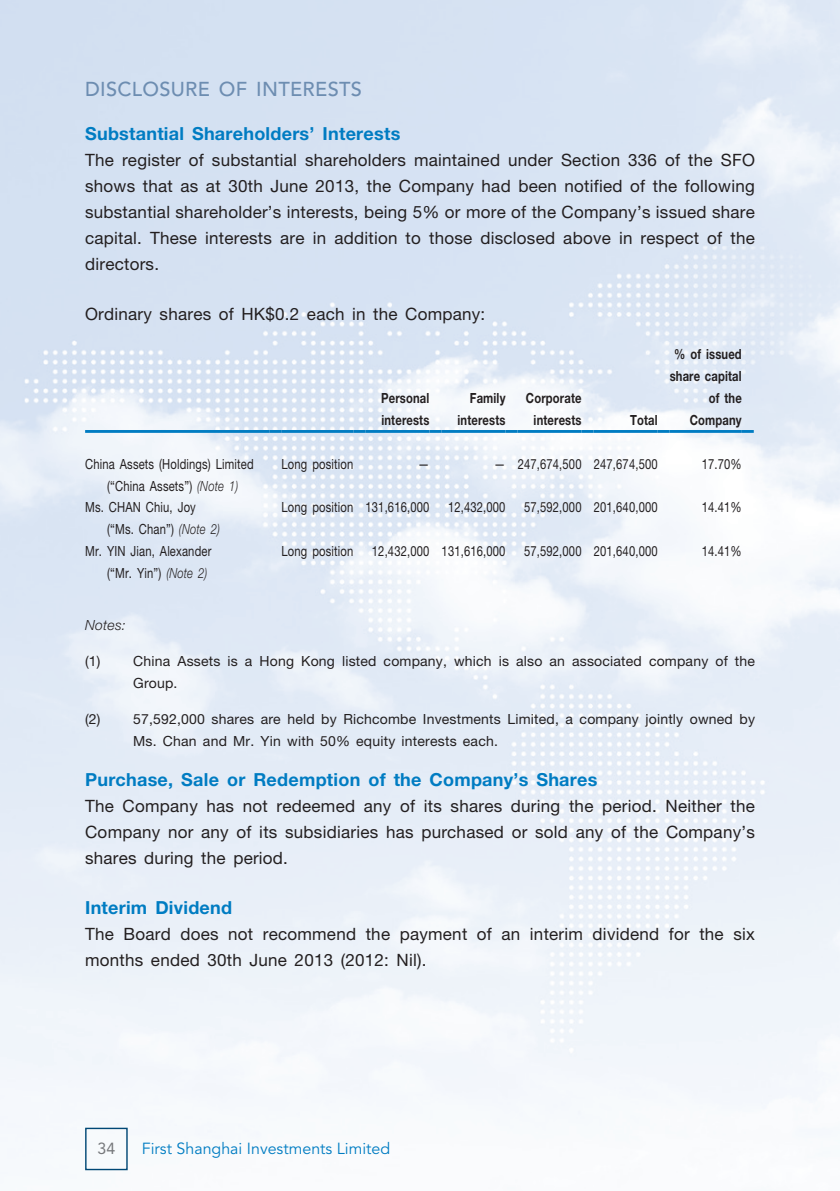
<style>
.page{position:relative;width:840px;height:1191px;background:#fff}
.page>*{position:absolute;margin:0;border:0;box-sizing:border-box;transform-origin:0 0}
.t1{font:500 20px "Avenir LT Std";letter-spacing:.015em;color:#6d8db1}
._03_H1{font:700 18px "Helvetica Neue LT Std";letter-spacing:.015em;color:#007cc2}
._11_P0{font:17px/26px "Helvetica Neue LT Std";letter-spacing:.015em;color:#231f20;text-align:justify}
.t2{font:16px "Avenir LT Std";color:#007cc2}
.t3{font:16px "Avenir LT Std";color:#76787b}
._21_IN0__Note{font:14px/22px "Helvetica Neue LT Std";letter-spacing:.015em;color:#231f20}
._02_Note_Text{font:14px "Helvetica Neue LT Std";letter-spacing:.015em;color:#231f20;scale:.8 1}
._29_Table_Stub__Note{font:14px/22px "Helvetica Neue LT Std";letter-spacing:.015em;color:#231f20;text-align:center;scale:.8 1}
._02_Note_Text-2{font:700 14px/22px "Helvetica Neue LT Std";letter-spacing:.015em;color:#231f20;text-align:right;scale:.8 1}
._21_IN0__Note-2{font:italic 300 14px "Helvetica Neue LT Std";letter-spacing:.015em;color:#231f20}
.s1{font-weight:300;font-style:italic}
</style>
<div class="page">
<img style="left:0;top:0;width:839px;height:1171px">
<div style="left:85px;top:1127px;width:43px;height:43px;border:1px solid #004775"></div>
<hr style="left:85px;top:430px;width:184px;height:3px;background:#007cc2">
<svg style="left:269px;top:430px;width:12px;height:3px"></svg>
<hr style="left:281px;top:430px;width:72px;height:3px;background:#007cc2">
<svg style="left:353px;top:430px;width:12px;height:3px"></svg>
<hr style="left:365px;top:430px;width:64px;height:3px;background:#007cc2">
<svg style="left:429px;top:430px;width:12px;height:3px"></svg>
<hr style="left:441px;top:430px;width:64px;height:3px;background:#007cc2">
<svg style="left:505px;top:430px;width:12px;height:3px"></svg>
<hr style="left:517px;top:430px;width:64px;height:3px;background:#007cc2">
<svg style="left:581px;top:430px;width:12px;height:3px"></svg>
<hr style="left:593px;top:430px;width:64px;height:3px;background:#007cc2">
<svg style="left:657px;top:430px;width:12px;height:3px"></svg>
<hr style="left:669px;top:430px;width:72px;height:3px;background:#007cc2">
<svg style="left:741px;top:430px;width:12px;height:3px"></svg>
<p class="t1" style="left:85px;top:78px;width:278px">DISCLOSURE OF INTERESTS</p>
<p class="_03_H1" style="left:85px;top:122px;width:316px">Substantial Shareholders’ Interests</p>
<p class="_11_P0" style="left:85px;top:146px;width:671px">The register of substantial shareholders maintained under Section 336 of the SFO shows that as at 30th June 2013, the Company had been notified of the following substantial shareholder’s interests, being 5% or more of the Company’s issued share capital. These interests are in addition to those disclosed above in respect of the directors.</p>
<p class="_11_P0" style="left:85px;top:300px;width:401px">Ordinary shares of HK$0.2 each in the Company:</p>
<p class="_02_Note_Text-2" style="left:381px;top:387px;width:62px;text-align:left">Personal interests</p>
<p class="_02_Note_Text-2" style="left:457px;top:387px;width:61px">Family interests</p>
<p class="_02_Note_Text-2" style="left:525px;top:387px;width:71px;text-align:center">Corporate interests</p>
<p class="_02_Note_Text-2" style="left:629px;top:409px;width:36px">Total</p>
<p class="_02_Note_Text-2" style="left:669px;top:343px;width:92px">% of issued share capital of the<br>Company</p>
<p class="_29_Table_Stub__Note" style="left:85px;top:452px;width:212px">China Assets (Holdings) Limited (“China Assets”) <span class="s1">(Note 1)</span></p>
<p class="_02_Note_Text" style="left:281px;top:455px;width:91px">Long position</p>
<p class="_02_Note_Text" style="left:418px;top:455px;width:16px">—</p>
<p class="_02_Note_Text" style="left:494px;top:455px;width:15px">—</p>
<p class="_02_Note_Text" style="left:517px;top:455px;width:81px">247,674,500</p>
<p class="_02_Note_Text" style="left:593px;top:455px;width:81px">247,674,500</p>
<p class="_02_Note_Text" style="left:701px;top:455px;width:52px">17.70%</p>
<p class="_29_Table_Stub__Note" style="left:107px;top:496px;width:142px;text-align:left;text-indent:-22px">Ms. CHAN Chiu, Joy (“Ms. Chan”) <span class="s1">(Note 2)</span></p>
<p class="_02_Note_Text" style="left:281px;top:499px;width:91px">Long position</p>
<p class="_02_Note_Text" style="left:365px;top:499px;width:81px">131,616,000</p>
<p class="_02_Note_Text" style="left:447px;top:499px;width:73px">12,432,000</p>
<p class="_02_Note_Text" style="left:523px;top:499px;width:73px">57,592,000</p>
<p class="_02_Note_Text" style="left:593px;top:499px;width:81px">201,640,000</p>
<p class="_02_Note_Text" style="left:701px;top:499px;width:52px">14.41%</p>
<p class="_29_Table_Stub__Note" style="left:85px;top:540px;width:159px;text-align:right">Mr. YIN Jian, Alexander (“Mr. Yin”) <span class="s1">(Note 2)</span></p>
<p class="_02_Note_Text" style="left:281px;top:542px;width:91px">Long position</p>
<p class="_02_Note_Text" style="left:371px;top:542px;width:73px">12,432,000</p>
<p class="_02_Note_Text" style="left:441px;top:542px;width:81px">131,616,000</p>
<p class="_02_Note_Text" style="left:523px;top:542px;width:73px">57,592,000</p>
<p class="_02_Note_Text" style="left:593px;top:542px;width:81px">201,640,000</p>
<p class="_02_Note_Text" style="left:701px;top:542px;width:52px">14.41%</p>
<p class="_21_IN0__Note-2" style="left:85px;top:616px;width:42px">Notes:</p>
<p class="_21_IN0__Note" style="left:133px;top:650px;width:623px;text-indent:-48px">(1) China Assets is a Hong Kong listed company, which is also an associated company of the<br>Group.</p>
<p class="_21_IN0__Note" style="left:133px;top:708px;width:623px;text-indent:-48px">(2) 57,592,000 shares are held by Richcombe Investments Limited, a company jointly owned by<br>Ms. Chan and Mr. Yin with 50% equity interests each.</p>
<p class="_03_H1" style="left:85px;top:768px;width:513px">Purchase, Sale or Redemption of the Company’s Shares</p>
<p class="_11_P0" style="left:85px;top:792px;width:671px">The Company has not redeemed any of its shares during the period. Neither the Company nor any of its subsidiaries has purchased or sold any of the Company’s shares during the period.</p>
<p class="_03_H1" style="left:85px;top:896px;width:148px">Interim Dividend</p>
<p class="_11_P0" style="left:85px;top:920px;width:671px">The Board does not recommend the payment of an interim dividend for the six months ended 30th June 2013 (2012: Nil).</p>
<p class="t3" style="left:97px;top:1139px;width:19px">34</p>
<p class="t2" style="left:142px;top:1139px;width:250px">First Shanghai Investments Limited</p>
</div>
